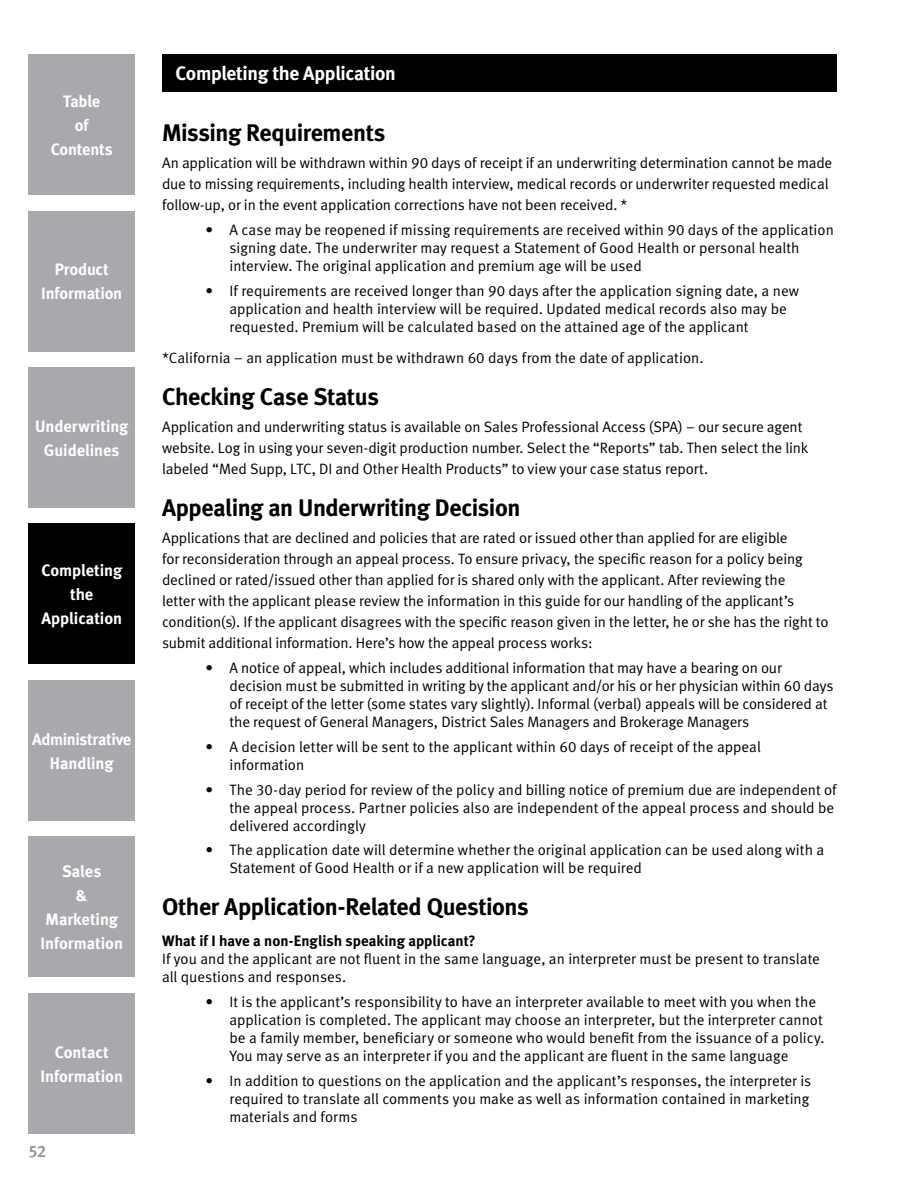
<style>
.page{position:relative;width:918px;height:1188px;background:#fff}
.page>*{position:absolute;margin:0;border:0;box-sizing:border-box;transform-origin:0 0}
.t1{font:24px "Meta Bold LF";letter-spacing:-.02em;color:#000}
.t2{font:19.5px "Meta Bold LF";letter-spacing:-.02em;color:#fff}
.t3{font:16.5px/24px "Meta Bold LF";letter-spacing:-.005em;color:#fff;text-align:center}
.t4{font:16.5px "Meta Bold LF";color:#999}
.t5{font:15px/18px "Meta Normal LF";color:#000}
.t6{font:15px "Meta Bold LF";color:#000}
</style>
<div class="page">
<div style="left:162px;top:54px;width:675px;height:37px;background:#000"></div>
<div style="left:28px;top:211px;width:107px;height:141px;background:#a7a9ac"></div>
<div style="left:28px;top:367px;width:107px;height:141px;background:#a7a9ac"></div>
<div style="left:28px;top:523px;width:107px;height:141px;background:#000"></div>
<div style="left:28px;top:680px;width:107px;height:141px;background:#a7a9ac"></div>
<div style="left:28px;top:836px;width:107px;height:141px;background:#a7a9ac"></div>
<div style="left:28px;top:993px;width:107px;height:141px;background:#a7a9ac"></div>
<div style="left:28px;top:54px;width:107px;height:141px;background:#a7a9ac"></div>
<p class="t3" style="left:51px;top:89px;width:64px">Table<br>of<br>Contents</p>
<p class="t3" style="left:41px;top:258px;width:82px">Product<br>Information</p>
<p class="t3" style="left:35px;top:414px;width:95px">Underwriting<br>Guidelines</p>
<p class="t3" style="left:41px;top:558px;width:82px">Completing the<br>Application</p>
<p class="t3" style="left:32px;top:727px;width:101px">Administrative<br>Handling</p>
<p class="t3" style="left:40px;top:859px;width:84px">Sales<br>&amp;<br>Marketing<br>Information</p>
<p class="t3" style="left:40px;top:1040px;width:84px">Contact<br>Information</p>
<p class="t4" style="left:28px;top:1141px;width:19px">52</p>
<h2 class="t2" style="left:176px;top:62px;width:222px">Completing the Application</h2>
<h1 class="t1" style="left:162px;top:118px;width:225px">Missing Requirements</h1>
<p class="t5" style="left:162px;top:153px;width:672px;line-height:21px">An application will be withdrawn within 90 days of receipt if an underwriting determination cannot be made due to missing requirements, including health interview, medical records or underwriter requested medical follow-up, or in the event application corrections have not been received. *</p>
<p class="t5" style="left:230px;top:221px;width:606px;text-indent:-24px">• A case may be reopened if missing requirements are received within 90 days of the application signing date. The underwriter may request a Statement of Good Health or personal health interview. The original application and premium age will be used</p>
<p class="t5" style="left:230px;top:282px;width:571px;text-indent:-24px">• If requirements are received longer than 90 days after the application signing date, a new application and health interview will be required. Updated medical records also may be requested. Premium will be calculated based on the attained age of the applicant</p>
<p class="t5" style="left:162px;top:349px;width:543px">*California – an application must be withdrawn 60 days from the date of application.</p>
<h1 class="t1" style="left:162px;top:382px;width:218px">Checking Case Status</h1>
<p class="t5" style="left:162px;top:417px;width:648px;line-height:21px">Application and underwriting status is available on Sales Professional Access (SPA) – our secure agent website. Log in using your seven-digit production number. Select the “Reports” tab. Then select the link labeled “Med Supp, LTC, DI and Other Health Products” to view your case status report.</p>
<h1 class="t1" style="left:162px;top:493px;width:360px">Appealing an Underwriting Decision</h1>
<p class="t5" style="left:162px;top:528px;width:668px;line-height:21px">Applications that are declined and policies that are rated or issued other than applied for are eligible<br>for reconsideration through an appeal process. To ensure privacy, the specific reason for a policy being declined or rated/issued other than applied for is shared only with the applicant. After reviewing the<br>letter with the applicant please review the information in this guide for our handling of the applicant’s condition(s). If the applicant disagrees with the specific reason given in the letter, he or she has the right to submit additional information. Here’s how the appeal process works:</p>
<p class="t5" style="left:230px;top:659px;width:606px;text-indent:-24px">• A notice of appeal, which includes additional information that may have a bearing on our decision must be submitted in writing by the applicant and/or his or her physician within 60 days of receipt of the letter (some states vary slightly). Informal (verbal) appeals will be considered at the request of General Managers, District Sales Managers and Brokerage Managers</p>
<p class="t5" style="left:230px;top:738px;width:533px;text-indent:-24px">• A decision letter will be sent to the applicant within 60 days of receipt of the appeal information</p>
<p class="t5" style="left:230px;top:780px;width:609px;text-indent:-24px">• The 30-day period for review of the policy and billing notice of premium due are independent of the appeal process. Partner policies also are independent of the appeal process and should be delivered accordingly</p>
<p class="t5" style="left:230px;top:841px;width:596px;text-indent:-24px">• The application date will determine whether the original application can be used along with a<br>Statement of Good Health or if a new application will be required</p>
<h1 class="t1" style="left:162px;top:892px;width:368px">Other Application-Related Questions</h1>
<p class="t6" style="left:162px;top:932px;width:315px">What if I have a non-English speaking applicant?</p>
<p class="t5" style="left:162px;top:950px;width:659px">If you and the applicant are not fluent in the same language, an interpreter must be present to translate all questions and responses.</p>
<p class="t5" style="left:230px;top:993px;width:597px;text-indent:-24px">• It is the applicant’s responsibility to have an interpreter available to meet with you when the application is completed. The applicant may choose an interpreter, but the interpreter cannot be a family member, beneficiary or someone who would benefit from the issuance of a policy.<br>You may serve as an interpreter if you and the applicant are fluent in the same language</p>
<p class="t5" style="left:230px;top:1071px;width:583px;text-indent:-24px">• In addition to questions on the application and the applicant’s responses, the interpreter is required to translate all comments you make as well as information contained in marketing materials and forms</p>
</div>
